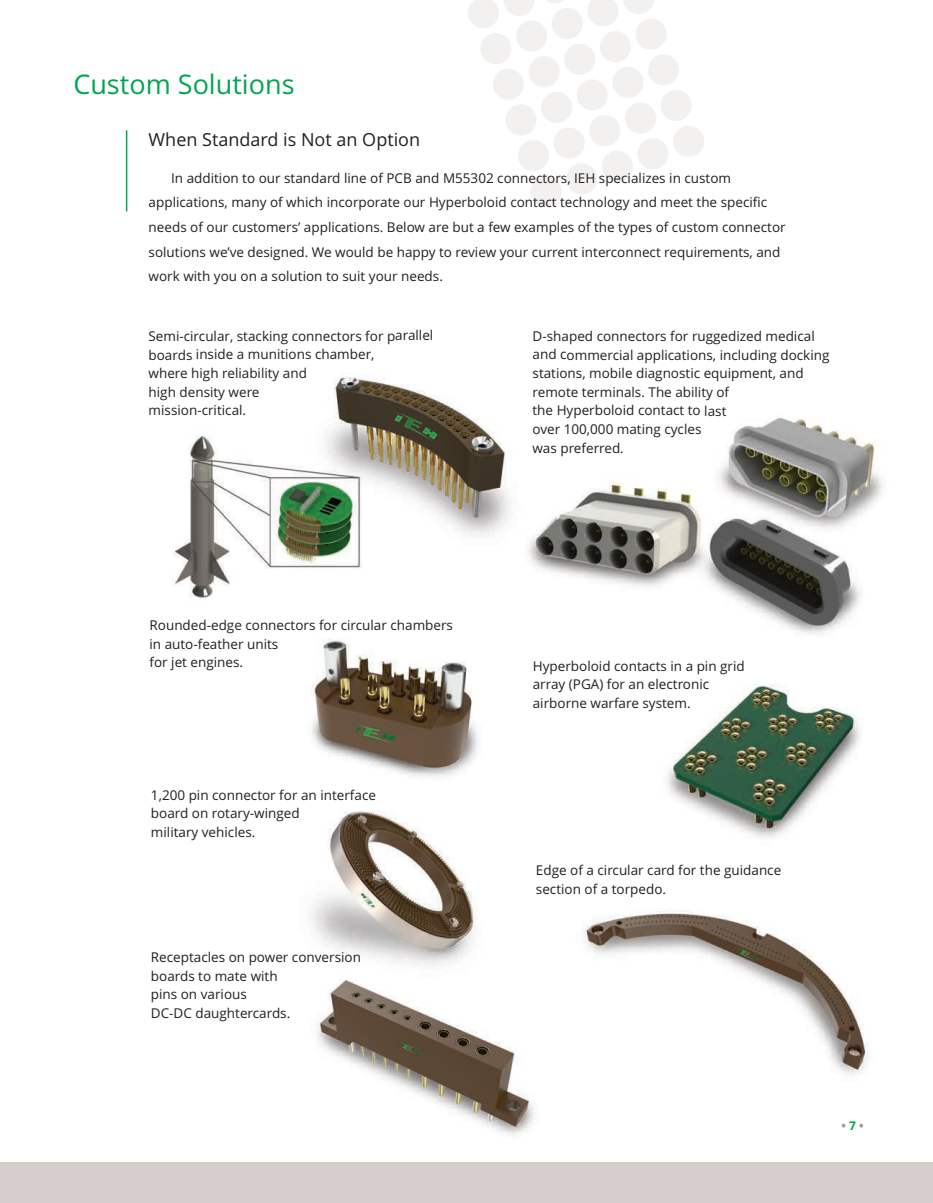
<style>
.page{position:relative;width:933px;height:1203px;background:#fff}
.page>*{position:absolute;margin:0;border:0;box-sizing:border-box;transform-origin:0 0}
.t1{font:27px "Open Sans";color:#00a54f}
.t2{font:18px "Open Sans";color:#231f20}
.t3{font:13.5px/18.6px "Open Sans";color:#231f20}
.t4{font:700 12px "Open Sans";color:#a39692}
.s1{color:#00a54f}
</style>
<div class="page">
<img style="left:125px;top:130px;width:758px;height:1005px">
<hr style="left:126px;top:130px;width:1px;height:81px;background:#00a54f">
<svg style="left:466px;top:0;width:240px;height:209px"></svg>
<div style="left:0;top:1161px;width:933px;height:41px;background:#d6cecc"></div>
<h1 class="t1" style="left:73px;top:69px;width:223px">Custom Solutions</h1>
<h2 class="t2" style="left:149px;top:130px;width:273px">When Standard is Not an Option</h2>
<p class="t3" style="left:149px;top:166px;width:638px;line-height:24.6px;text-indent:23px">In addition to our standard line of PCB and M55302 connectors, IEH specializes in custom applications, many of which incorporate our Hyperboloid contact technology and meet the specific needs of our customers’ applications. Below are but a few examples of the types of custom connector solutions we’ve designed. We would be happy to review your current interconnect requirements, and work with you on a solution to suit your needs.</p>
<p class="t3" style="left:148px;top:327px;width:286px">Semi-circular, stacking connectors for parallel boards inside a munitions chamber,<br>where high reliability and<br>high density were<br>mission-critical.</p>
<p class="t3" style="left:532px;top:327px;width:298px">D-shaped connectors for ruggedized medical and commercial applications, including docking stations, mobile diagnostic equipment, and remote terminals. The ability of<br>the Hyperboloid contact to last<br>over 100,000 mating cycles<br>was preferred.</p>
<p class="t3" style="left:150px;top:616px;width:305px">Rounded-edge connectors for circular chambers in auto-feather units<br>for jet engines.</p>
<p class="t3" style="left:151px;top:785px;width:226px">1,200 pin connector for an interface board on rotary-winged<br>military vehicles.</p>
<p class="t3" style="left:151px;top:948px;width:212px">Receptacles on power conversion boards to mate with<br>pins on various<br>DC-DC daughtercards.</p>
<p class="t3" style="left:533px;top:657px;width:213px">Hyperboloid contacts in a pin grid array (PGA) for an electronic airborne warfare system.</p>
<p class="t3" style="left:536px;top:860px;width:247px">Edge of a circular card for the guidance section of a torpedo.</p>
<p class="t4" style="left:841px;top:1118px;width:24px">•<span class="s1">7</span>•</p>
</div>
